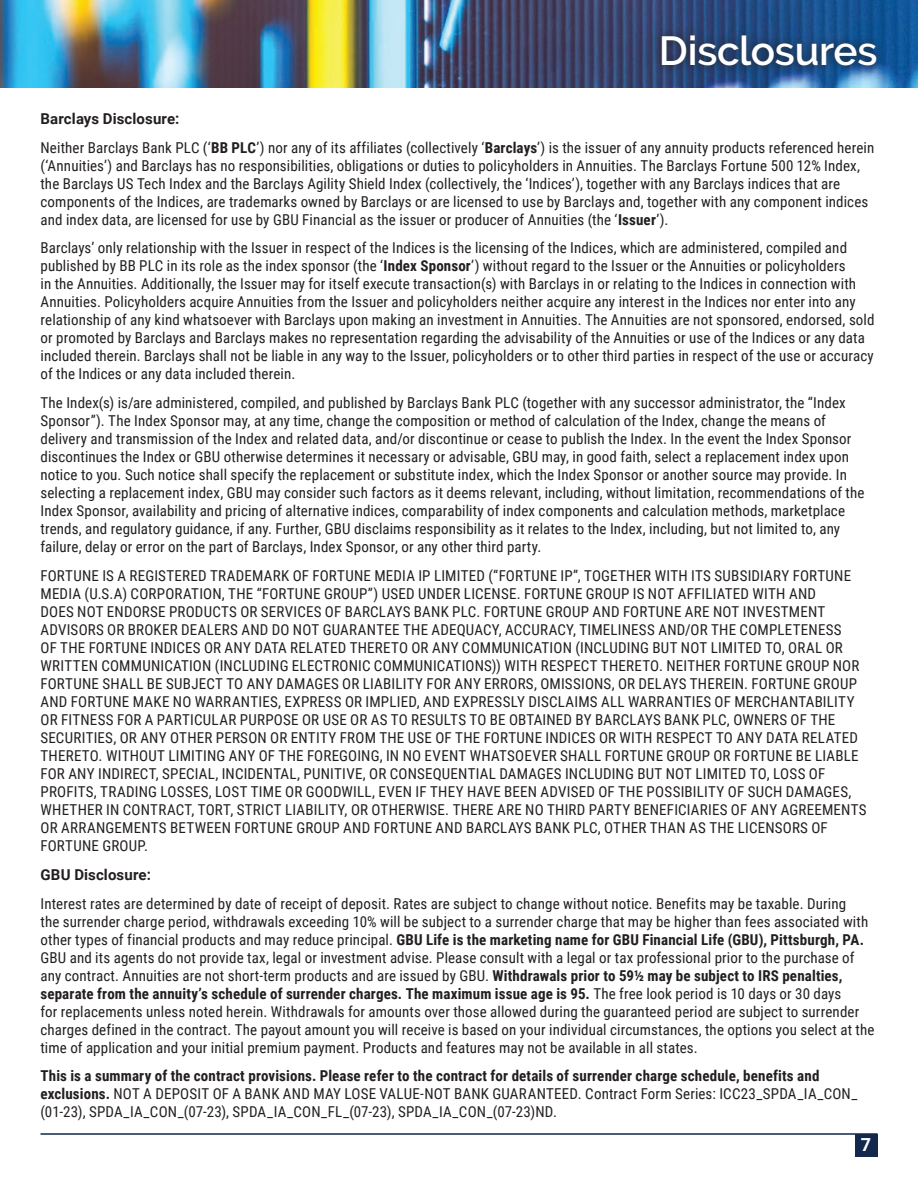
<style>
.page{position:relative;width:918px;height:1188px;background:#fff}
.page>*{position:absolute;margin:0;border:0;box-sizing:border-box;transform-origin:0 0}
.t1{font:600 40.5px "Raleway";letter-spacing:-.01em;color:#fff}
.t2{font:700 18px "Roboto";color:#fff}
.t3{font:15px/18px "Roboto Condensed";letter-spacing:.01em;color:#231f20}
.t4{font:700 15px "Roboto";letter-spacing:.005em;color:#231f20}
.s1{font-weight:700}
</style>
<div class="page">
<hr style="left:40px;top:1133px;width:838px;height:2px;background:#12284d">
<div style="left:855px;top:1134px;width:23px;height:23px;background:#12284d"></div>
<img style="left:0;top:0;width:918px;height:88px">
<div style="left:652px;top:26px;width:233px;height:49px;background:#231f20;opacity:.85"></div>
<h1 class="t1" style="left:659px;top:28px;width:220px">Disclosures</h1>
<p class="t4" style="left:40px;top:108px;width:140px">Barclays Disclosure:</p>
<p class="t3" style="left:40px;top:138px;width:835px">Neither Barclays Bank PLC (‘<span class="s1">BB PLC</span>’) nor any of its affiliates (collectively ‘<span class="s1">Barclays</span>’) is the issuer of any annuity products referenced herein (‘Annuities’) and Barclays has no responsibilities, obligations or duties to policyholders in Annuities. The Barclays Fortune 500 12% Index, the Barclays US Tech Index and the Barclays Agility Shield Index (collectively, the ‘Indices’), together with any Barclays indices that are components of the Indices, are trademarks owned by Barclays or are licensed to use by Barclays and, together with any component indices and index data, are licensed for use by GBU Financial as the issuer or producer of Annuities (the ‘<span class="s1">Issuer</span>’).</p>
<p class="t3" style="left:40px;top:238px;width:836px">Barclays’ only relationship with the Issuer in respect of the Indices is the licensing of the Indices, which are administered, compiled and published by BB PLC in its role as the index sponsor (the ‘<span class="s1">Index Sponsor</span>’) without regard to the Issuer or the Annuities or policyholders<br>in the Annuities. Additionally, the Issuer may for itself execute transaction(s) with Barclays in or relating to the Indices in connection with Annuities. Policyholders acquire Annuities from the Issuer and policyholders neither acquire any interest in the Indices nor enter into any relationship of any kind whatsoever with Barclays upon making an investment in Annuities. The Annuities are not sponsored, endorsed, sold or promoted by Barclays and Barclays makes no representation regarding the advisability of the Annuities or use of the Indices or any data included therein. Barclays shall not be liable in any way to the Issuer, policyholders or to other third parties in respect of the use or accuracy of the Indices or any data included therein.</p>
<p class="t3" style="left:41px;top:393px;width:825px">The Index(s) is/are administered, compiled, and published by Barclays Bank PLC (together with any successor administrator, the “Index Sponsor”). The Index Sponsor may, at any time, change the composition or method of calculation of the Index, change the means of delivery and transmission of the Index and related data, and/or discontinue or cease to publish the Index. In the event the Index Sponsor discontinues the Index or GBU otherwise determines it necessary or advisable, GBU may, in good faith, select a replacement index upon notice to you. Such notice shall specify the replacement or substitute index, which the Index Sponsor or another source may provide. In selecting a replacement index, GBU may consider such factors as it deems relevant, including, without limitation, recommendations of the Index Sponsor, availability and pricing of alternative indices, comparability of index components and calculation methods, marketplace trends, and regulatory guidance, if any. Further, GBU disclaims responsibility as it relates to the Index, including, but not limited to, any failure, delay or error on the part of Barclays, Index Sponsor, or any other third party.</p>
<p class="t3" style="left:41px;top:566px;width:827px">FORTUNE IS A REGISTERED TRADEMARK OF FORTUNE MEDIA IP LIMITED (“FORTUNE IP”, TOGETHER WITH ITS SUBSIDIARY FORTUNE MEDIA (U.S.A) CORPORATION, THE “FORTUNE GROUP”) USED UNDER LICENSE. FORTUNE GROUP IS NOT AFFILIATED WITH AND<br>DOES NOT ENDORSE PRODUCTS OR SERVICES OF BARCLAYS BANK PLC. FORTUNE GROUP AND FORTUNE ARE NOT INVESTMENT ADVISORS OR BROKER DEALERS AND DO NOT GUARANTEE THE ADEQUACY, ACCURACY, TIMELINESS AND/OR THE COMPLETENESS<br>OF THE FORTUNE INDICES OR ANY DATA RELATED THERETO OR ANY COMMUNICATION (INCLUDING BUT NOT LIMITED TO, ORAL OR WRITTEN COMMUNICATION (INCLUDING ELECTRONIC COMMUNICATIONS)) WITH RESPECT THERETO. NEITHER FORTUNE GROUP NOR FORTUNE SHALL BE SUBJECT TO ANY DAMAGES OR LIABILITY FOR ANY ERRORS, OMISSIONS, OR DELAYS THEREIN. FORTUNE GROUP AND FORTUNE MAKE NO WARRANTIES, EXPRESS OR IMPLIED, AND EXPRESSLY DISCLAIMS ALL WARRANTIES OF MERCHANTABILITY OR FITNESS FOR A PARTICULAR PURPOSE OR USE OR AS TO RESULTS TO BE OBTAINED BY BARCLAYS BANK PLC, OWNERS OF THE SECURITIES, OR ANY OTHER PERSON OR ENTITY FROM THE USE OF THE FORTUNE INDICES OR WITH RESPECT TO ANY DATA RELATED THERETO. WITHOUT LIMITING ANY OF THE FOREGOING, IN NO EVENT WHATSOEVER SHALL FORTUNE GROUP OR FORTUNE BE LIABLE FOR ANY INDIRECT, SPECIAL, INCIDENTAL, PUNITIVE, OR CONSEQUENTIAL DAMAGES INCLUDING BUT NOT LIMITED TO, LOSS OF PROFITS, TRADING LOSSES, LOST TIME OR GOODWILL, EVEN IF THEY HAVE BEEN ADVISED OF THE POSSIBILITY OF SUCH DAMAGES, WHETHER IN CONTRACT, TORT, STRICT LIABILITY, OR OTHERWISE. THERE ARE NO THIRD PARTY BENEFICIARIES OF ANY AGREEMENTS OR ARRANGEMENTS BETWEEN FORTUNE GROUP AND FORTUNE AND BARCLAYS BANK PLC, OTHER THAN AS THE LICENSORS OF FORTUNE GROUP.</p>
<p class="t4" style="left:41px;top:864px;width:112px">GBU Disclosure:</p>
<p class="t3" style="left:41px;top:894px;width:836px">Interest rates are determined by date of receipt of deposit. Rates are subject to change without notice. Benefits may be taxable. During<br>the surrender charge period, withdrawals exceeding 10% will be subject to a surrender charge that may be higher than fees associated with other types of financial products and may reduce principal. <span class="s1">GBU Life is the marketing name for GBU Financial Life (GBU), Pittsburgh, PA.<br></span>GBU and its agents do not provide tax, legal or investment advise. Please consult with a legal or tax professional prior to the purchase of any contract. Annuities are not short-term products and are issued by GBU. <span class="s1">Withdrawals prior to 59½ may be subject to IRS penalties, separate from the annuity’s schedule of surrender charges. The maximum issue age is 95.</span> The free look period is 10 days or 30 days<br>for replacements unless noted herein. Withdrawals for amounts over those allowed during the guaranteed period are subject to surrender charges defined in the contract. The payout amount you will receive is based on your individual circumstances, the options you select at the time of application and your initial premium payment. Products and features may not be available in all states.</p>
<p class="t3" style="left:41px;top:1066px;width:819px"><span class="s1">This is a summary of the contract provisions. Please refer to the contract for details of surrender charge schedule, benefits and exclusions.</span> NOT A DEPOSIT OF A BANK AND MAY LOSE VALUE-NOT BANK GUARANTEED. Contract Form Series: ICC23_SPDA_IA_CON_ (01-23), SPDA_IA_CON_(07-23), SPDA_IA_CON_FL_(07-23), SPDA_IA_CON_(07-23)ND.</p>
<p class="t2" style="left:861px;top:1132px;width:12px">7</p>
</div>
